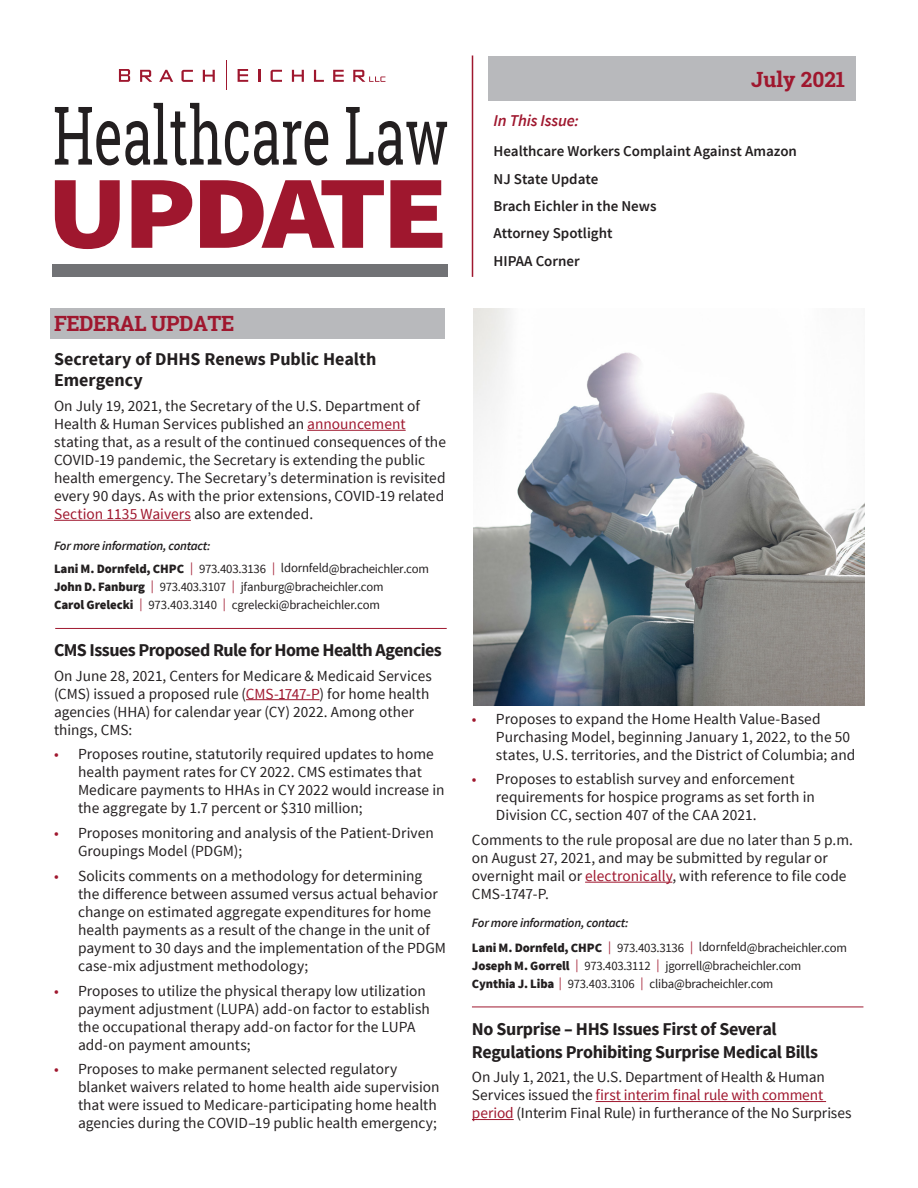
<style>
.page{position:relative;width:918px;height:1188px;background:#fff}
.page>*{position:absolute;margin:0;border:0;box-sizing:border-box;transform-origin:0 0}
.Head_Wine_17_19_Un{font:700 21px "Roboto Slab";letter-spacing:-.02em;color:#9f172e}
.Masthead_Date{font:700 21px "Roboto Slab";color:#9f172e}
.hyperlink{font:700 18px/22.5px "Source Sans Pro";letter-spacing:-.025em;color:#231f20}
.Subhead_NO_Rule_Ab{font:700 18px/21px "Source Sans Pro";color:#231f20}
.Masthead_In_This_I{font:italic 600 16.5px "Source Sans Pro";letter-spacing:-.01em;color:#9f172e}
.hyperlink-2{font:15.3px/18px "Source Sans Pro";color:#231f20}
.Back_Page_Contacts{font:15.3px/18px "Source Sans Pro";letter-spacing:-.01em;color:#231f20}
.Masthead_In_This_i{font:600 15px "Source Sans Pro";color:#231f20}
.hyperlink-3{font:12.75px/18px "Source Sans Pro";letter-spacing:-.02em;color:#231f20}
.Back_Page_Contacts-2{font:12.75px "Source Sans Pro";letter-spacing:-.01em;color:#231f20}
.FOR_MORE_INFORMATI{font:italic 600 12.75px "Source Sans Pro";letter-spacing:-.02em;color:#231f20}
.hyperlink-4{font:italic 600 12.75px "Source Sans Pro";letter-spacing:-.02em;color:#231f20}
.s1{color:#9f172e}
.s2{font-weight:900}
</style>
<div class="page">
<div style="left:51px;top:309px;width:394px;height:30px;background:#b8b9bc"></div>
<hr style="left:307px;top:430px;width:99px;height:1px;background:#9f172e">
<hr style="left:54px;top:520px;width:137px;height:1px;background:#9f172e">
<hr style="left:246px;top:699px;width:74px;height:1px;background:#9f172e">
<hr style="left:585px;top:882px;width:87px;height:1px;background:#9f172e">
<hr style="left:596px;top:1101px;width:230px;height:1px;background:#9f172e">
<hr style="left:472px;top:1119px;width:42px;height:1px;background:#9f172e">
<div style="left:488px;top:56px;width:368px;height:45px;background:#b8b9bc"></div>
<svg style="left:55px;top:103px;width:273px;height:62px"></svg>
<svg style="left:346px;top:107px;width:101px;height:58px"></svg>
<svg style="left:55px;top:180px;width:65px;height:69px"></svg>
<svg style="left:132px;top:180px;width:60px;height:68px"></svg>
<svg style="left:200px;top:180px;width:184px;height:68px"></svg>
<svg style="left:390px;top:180px;width:52px;height:68px"></svg>
<svg style="left:119px;top:69px;width:11px;height:13px"></svg>
<svg style="left:140px;top:70px;width:12px;height:12px"></svg>
<svg style="left:159px;top:70px;width:14px;height:12px"></svg>
<svg style="left:203px;top:70px;width:12px;height:12px"></svg>
<svg style="left:258px;top:70px;width:3px;height:12px"></svg>
<svg style="left:292px;top:70px;width:12px;height:12px"></svg>
<svg style="left:314px;top:70px;width:10px;height:12px"></svg>
<svg style="left:333px;top:70px;width:11px;height:12px"></svg>
<svg style="left:181px;top:70px;width:12px;height:12px"></svg>
<svg style="left:271px;top:70px;width:11px;height:12px"></svg>
<svg style="left:238px;top:69px;width:10px;height:13px"></svg>
<svg style="left:226px;top:61px;width:1px;height:29px"></svg>
<svg style="left:353px;top:70px;width:32px;height:12px"></svg>
<div style="left:52px;top:264px;width:396px;height:12px;background:#717275"></div>
<hr style="left:472px;top:56px;width:1px;height:221px;background:#9f172e">
<hr style="left:472px;top:1007px;width:391px;height:1px;background:#9f172e">
<hr style="left:55px;top:628px;width:392px;height:1px;background:#9f172e">
<img style="left:473px;top:309px;width:391px;height:396px">
<p class="Head_Wine_17_19_Un" style="left:54px;top:309px;width:182px">FEDERAL UPDATE</p>
<p class="Subhead_NO_Rule_Ab" style="left:54px;top:350px;width:324px">Secretary of DHHS Renews Public Health<br>Emergency</p>
<p class="hyperlink-2" style="left:54px;top:397px;width:394px">On July 19, 2021, the Secretary of the U.S. Department of Health &amp; Human Services published an <span class="s1">announcement </span>stating that, as a result of the continued consequences of the COVID-19 pandemic, the Secretary is extending the public health emergency. The Secretary’s determination is revisited every 90 days. As with the prior extensions, COVID-19 related <span class="s1">Section 1135 Waivers</span> also are extended.</p>
<p class="FOR_MORE_INFORMATI" style="left:54px;top:538px;width:158px">For more information, contact:</p>
<p class="hyperlink-3" style="left:54px;top:560px;width:377px"><span class="s2">Lani M. Dornfeld, CHPC</span> <span class="s1">|</span> 973.403.3136 <span class="s1">|</span> ldornfeld@bracheichler.com<br><span class="s2">John D. Fanburg</span> <span class="s1">|</span> 973.403.3107 <span class="s1">|</span> jfanburg@bracheichler.com</p>
<p class="Back_Page_Contacts-2" style="left:54px;top:596px;width:328px"><span class="s2">Carol Grelecki</span> <span class="s1">|</span> 973.403.3140 <span class="s1">|</span> cgrelecki@bracheichler.com</p>
<p class="hyperlink" style="left:54px;top:639px;width:389px">CMS Issues Proposed Rule for Home Health Agencies</p>
<p class="hyperlink-2" style="left:54px;top:667px;width:379px">On June 28, 2021, Centers for Medicare &amp; Medicaid Services (CMS) issued a proposed rule (<span class="s1">CMS-1747-P</span>) for home health agencies (HHA) for calendar year (CY) 2022. Among other things, CMS:</p>
<p class="hyperlink-2" style="left:78px;top:745px;width:368px;text-indent:-24px"><span class="s1">•</span> Proposes routine, statutorily required updates to home health payment rates for CY 2022. CMS estimates that Medicare payments to HHAs in CY 2022 would increase in the aggregate by 1.7 percent or $310 million;</p>
<p class="hyperlink-2" style="left:78px;top:824px;width:357px;text-indent:-24px"><span class="s1">•</span> Proposes monitoring and analysis of the Patient-Driven<br>Groupings Model (PDGM);</p>
<p class="hyperlink-2" style="left:78px;top:867px;width:370px;text-indent:-24px"><span class="s1">•</span> Solicits comments on a methodology for determining the difference between assumed versus actual behavior change on estimated aggregate expenditures for home health payments as a result of the change in the unit of payment to 30 days and the implementation of the PDGM case-mix adjustment methodology;</p>
<p class="hyperlink-2" style="left:78px;top:982px;width:353px;text-indent:-24px"><span class="s1">•</span> Proposes to utilize the physical therapy low utilization payment adjustment (LUPA) add-on factor to establish the occupational therapy add-on factor for the LUPA add-on payment amounts;</p>
<p class="hyperlink-2" style="left:78px;top:1060px;width:363px;text-indent:-24px"><span class="s1">•</span> Proposes to make permanent selected regulatory blanket waivers related to home health aide supervision that were issued to Medicare-participating home health agencies during the COVID–19 public health emergency;</p>
<p class="Masthead_Date" style="left:751px;top:65px;width:96px">July 2021</p>
<p class="Masthead_In_This_I" style="left:494px;top:111px;width:87px">In This Issue:</p>
<p class="Masthead_In_This_i" style="left:494px;top:142px;width:305px">Healthcare Workers Complaint Against Amazon</p>
<p class="Masthead_In_This_i" style="left:494px;top:169px;width:106px">NJ State Update</p>
<p class="Masthead_In_This_i" style="left:494px;top:197px;width:165px">Brach Eichler in the News</p>
<p class="Masthead_In_This_i" style="left:494px;top:224px;width:121px">Attorney Spotlight</p>
<p class="Masthead_In_This_i" style="left:494px;top:251px;width:88px">HIPAA Corner</p>
<p class="hyperlink-2" style="left:496px;top:710px;width:361px;text-indent:-24px"><span class="s1">•</span> Proposes to expand the Home Health Value-Based<br>Purchasing Model, beginning January 1, 2022, to the 50 states, U.S. territories, and the District of Columbia; and</p>
<p class="hyperlink-2" style="left:496px;top:770px;width:320px;text-indent:-24px"><span class="s1">•</span> Proposes to establish survey and enforcement requirements for hospice programs as set forth in<br>Division CC, section 407 of the CAA 2021.</p>
<p class="hyperlink-2" style="left:472px;top:831px;width:383px">Comments to the rule proposal are due no later than 5 p.m. on August 27, 2021, and may be submitted by regular or overnight mail or <span class="s1">electronically</span>, with reference to file code CMS-1747-P.</p>
<p class="hyperlink-4" style="left:472px;top:915px;width:158px">For more information, contact:</p>
<p class="hyperlink-3" style="left:472px;top:939px;width:377px"><span class="s2">Lani M. Dornfeld, CHPC</span> <span class="s1">|</span> 973.403.3136 <span class="s1">|</span> ldornfeld@bracheichler.com</p>
<p class="hyperlink-3" style="left:472px;top:957px;width:331px"><span class="s2">Joseph M. Gorrell</span> <span class="s1">|</span> 973.403.3112 <span class="s1">|</span> jgorrell@bracheichler.com</p>
<p class="hyperlink-3" style="left:472px;top:975px;width:303px"><span class="s2">Cynthia J. Liba</span> <span class="s1">|</span> 973.403.3106 <span class="s1">|</span> cliba@bracheichler.com</p>
<p class="hyperlink" style="left:472px;top:1019px;width:348px">No Surprise – HHS Issues First of Several<br>Regulations Prohibiting Surprise Medical Bills</p>
<p class="Back_Page_Contacts" style="left:472px;top:1069px;width:381px">On July 1, 2021, the U.S. Department of Health &amp; Human<br>Services issued the <span class="s1">first interim final rule with comment period</span> (Interim Final Rule) in furtherance of the No Surprises</p>
</div>
